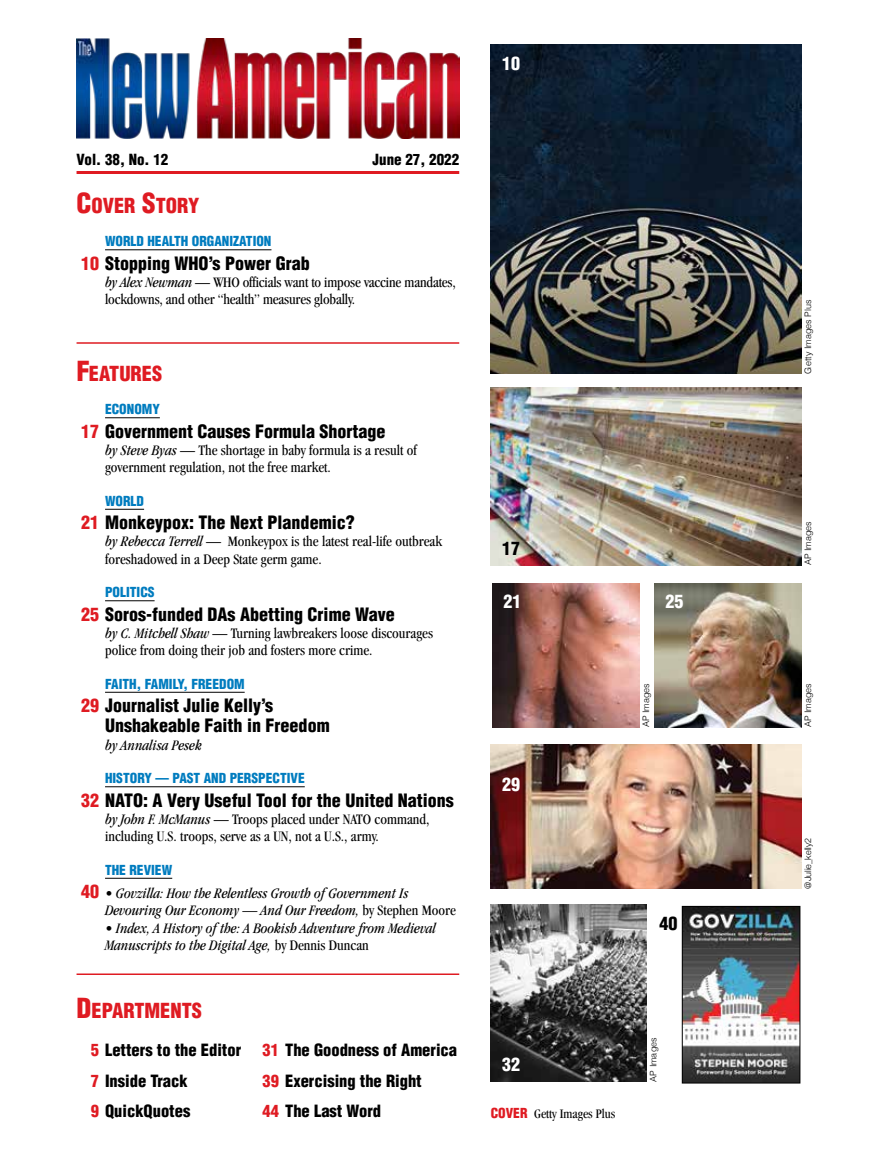
<style>
.page{position:relative;width:878px;height:1161px;background:#fff}
.page>*{position:absolute;margin:0;border:0;box-sizing:border-box;transform-origin:0 0}
.t1{font:900 condensed 20.25px "Helvetica";color:#df1b22}
.t2{font:900 condensed 18px/20.2px "Helvetica";color:#000}
.t3{font:900 condensed 18px "Helvetica";color:#fff}
.t4{font:900 condensed 16.5px/30.8px "Helvetica";color:#000}
.t5{font:condensed 15px/17.2px "Garamond";color:#000}
.t6{font:italic condensed 15px/17.2px "Garamond";color:#000}
.t7{font:900 condensed 15px "Helvetica";color:#000}
.t8{font:900 condensed 13.5px "Helvetica";color:#007cbf}
.t9{font:condensed 13.5px "Garamond";color:#000}
.t10{font:300 9px "Helvetica";color:#000}
.t11{font:300 9px "Helvetica Neue";color:#000}
.s1{font-size:27px}
.s2{color:#df1b22}
.s3{font-style:italic}
.s4{font-family:"Helvetica";font-weight:900;font-style:normal;font-size:18px;color:#df1b22}
.s5{font-style:normal}
.s6{font-family:"Helvetica";font-weight:900;color:#df1b22}
</style>
<div class="page">
<img style="left:490px;top:387px;width:311px;height:179px">
<img style="left:654px;top:583px;width:147px;height:144px">
<img style="left:492px;top:583px;width:147px;height:144px">
<img style="left:490px;top:904px;width:156px;height:178px">
<img style="left:490px;top:745px;width:311px;height:144px">
<img style="left:490px;top:45px;width:311px;height:328px">
<hr style="left:76px;top:974px;width:383px;height:1px;background:#df1b22">
<img style="left:76px;top:38px;width:383px;height:101px">
<hr style="left:76px;top:171px;width:383px;height:3px;background:#df1b22">
<hr style="left:105px;top:249px;width:166px;height:1px;background:#000">
<hr style="left:105px;top:417px;width:55px;height:1px;background:#000">
<hr style="left:105px;top:509px;width:39px;height:1px;background:#000">
<hr style="left:105px;top:600px;width:50px;height:1px;background:#000">
<hr style="left:105px;top:692px;width:140px;height:1px;background:#000">
<hr style="left:105px;top:786px;width:200px;height:1px;background:#000">
<hr style="left:105px;top:878px;width:67px;height:1px;background:#000">
<hr style="left:76px;top:342px;width:383px;height:2px;background:#df1b22">
<img style="left:684px;top:908px;width:114px;height:173px">
<div style="left:682px;top:906px;width:118px;height:177px;border:1px solid #000"></div>
<p class="t3" style="left:502px;top:52px;width:19px">10</p>
<p class="t7" style="left:76px;top:150px;width:93px">Vol. 38, No. 12</p>
<p class="t7" style="left:372px;top:150px;width:88px">June 27, 2022</p>
<h1 class="t1" style="left:76px;top:193px;width:124px"><span class="s1">C</span>OVER <span class="s1">S</span>TORY</h1>
<p class="t8" style="left:105px;top:233px;width:168px">WORLD HEALTH ORGANIZATION</p>
<p class="t2" style="left:81px;top:253px;width:230px"><span class="s2">10</span> Stopping WHO’s Power Grab</p>
<p class="t5" style="left:105px;top:273px;width:352px"><span class="s3">by Alex Newman</span> — WHO officials want to impose vaccine mandates, lockdowns, and other “health” measures globally.</p>
<h1 class="t1" style="left:76px;top:361px;width:87px"><span class="s1">F</span>EATURES</h1>
<p class="t8" style="left:105px;top:401px;width:56px">ECONOMY</p>
<p class="t2" style="left:81px;top:421px;width:306px"><span class="s2">17</span> Government Causes Formula Shortage</p>
<p class="t5" style="left:105px;top:441px;width:313px"><span class="s3">by Steve Byas</span> — The shortage in baby formula is a result of government regulation, not the free market.</p>
<p class="t8" style="left:105px;top:493px;width:41px">WORLD</p>
<p class="t2" style="left:81px;top:512px;width:275px"><span class="s2">21</span> Monkeypox: The Next Plandemic?</p>
<p class="t5" style="left:105px;top:533px;width:338px"><span class="s3">by Rebecca Terrell</span> — Monkeypox is the latest real-life outbreak foreshadowed in a Deep State germ game.</p>
<p class="t8" style="left:105px;top:584px;width:51px">POLITICS</p>
<p class="t2" style="left:81px;top:604px;width:315px"><span class="s2">25</span> Soros-funded DAs Abetting Crime Wave</p>
<p class="t5" style="left:105px;top:624px;width:329px"><span class="s3">by C. Mitchell Shaw</span> — Turning lawbreakers loose discourages police from doing their job and fosters more crime.</p>
<p class="t8" style="left:105px;top:676px;width:141px">FAITH, FAMILY, FREEDOM</p>
<p class="t2" style="left:105px;top:695px;width:226px;text-indent:-24px"><span class="s2">29</span> Journalist Julie Kelly’s<br>Unshakeable Faith in Freedom</p>
<p class="t6" style="left:105px;top:736px;width:98px">by Annalisa Pesek</p>
<p class="t8" style="left:105px;top:770px;width:201px">HISTORY — PAST AND PERSPECTIVE</p>
<p class="t2" style="left:81px;top:790px;width:374px"><span class="s2">32</span> NATO: A Very Useful Tool for the United Nations</p>
<p class="t5" style="left:105px;top:810px;width:326px"><span class="s3">by John F. McManus</span> — Troops placed under NATO command, including U.S. troops, serve as a UN, not a U.S., army.</p>
<p class="t8" style="left:105px;top:862px;width:69px">THE REVIEW</p>
<p class="t6" style="left:105px;top:885px;width:352px;text-indent:-24px"><span class="s4">40</span> • Govzilla: How the Relentless Growth of Government Is<br>Devouring Our Economy — And Our Freedom, <span class="s5">by Stephen Moore</span></p>
<p class="t6" style="left:105px;top:919px;width:332px">• Index, A History of the: A Bookish Adventure from Medieval<br>Manuscripts to the Digital Age, <span class="s5">by Dennis Duncan</span></p>
<h1 class="t1" style="left:76px;top:998px;width:127px"><span class="s1">D</span>EPARTMENTS</h1>
<p class="t4" style="left:91px;top:1034px;width:152px"><span class="s2">5</span> Letters to the Editor<br><span class="s2">7</span> Inside Track<br><span class="s2">9</span> QuickQuotes</p>
<p class="t4" style="left:263px;top:1034px;width:196px"><span class="s2">31</span> The Goodness of America<br><span class="s2">39</span> Exercising the Right<br><span class="s2">44</span> The Last Word</p>
<p class="t2" style="left:502px;top:538px;width:19px">17</p>
<p class="t3" style="left:503px;top:591px;width:19px">21</p>
<p class="t3" style="left:665px;top:591px;width:19px">25</p>
<p class="t10" style="left:800px;top:374px;width:75px;rotate:-90deg">Getty Images Plus</p>
<p class="t10" style="left:800px;top:565px;width:46px;rotate:-90deg">AP Images</p>
<p class="t3" style="left:502px;top:773px;width:19px">29</p>
<p class="t10" style="left:638px;top:727px;width:46px;rotate:-90deg">AP Images</p>
<p class="t10" style="left:800px;top:727px;width:46px;rotate:-90deg">AP Images</p>
<p class="t2" style="left:659px;top:913px;width:19px">40</p>
<p class="t11" style="left:800px;top:889px;width:52px;rotate:-90deg">@Julie_kelly2</p>
<p class="t3" style="left:502px;top:1053px;width:19px">32</p>
<p class="t9" style="left:490px;top:1106px;width:126px"><span class="s6">COVER</span> Getty Images Plus</p>
<p class="t10" style="left:646px;top:1082px;width:46px;rotate:-90deg">AP Images</p>
</div>
